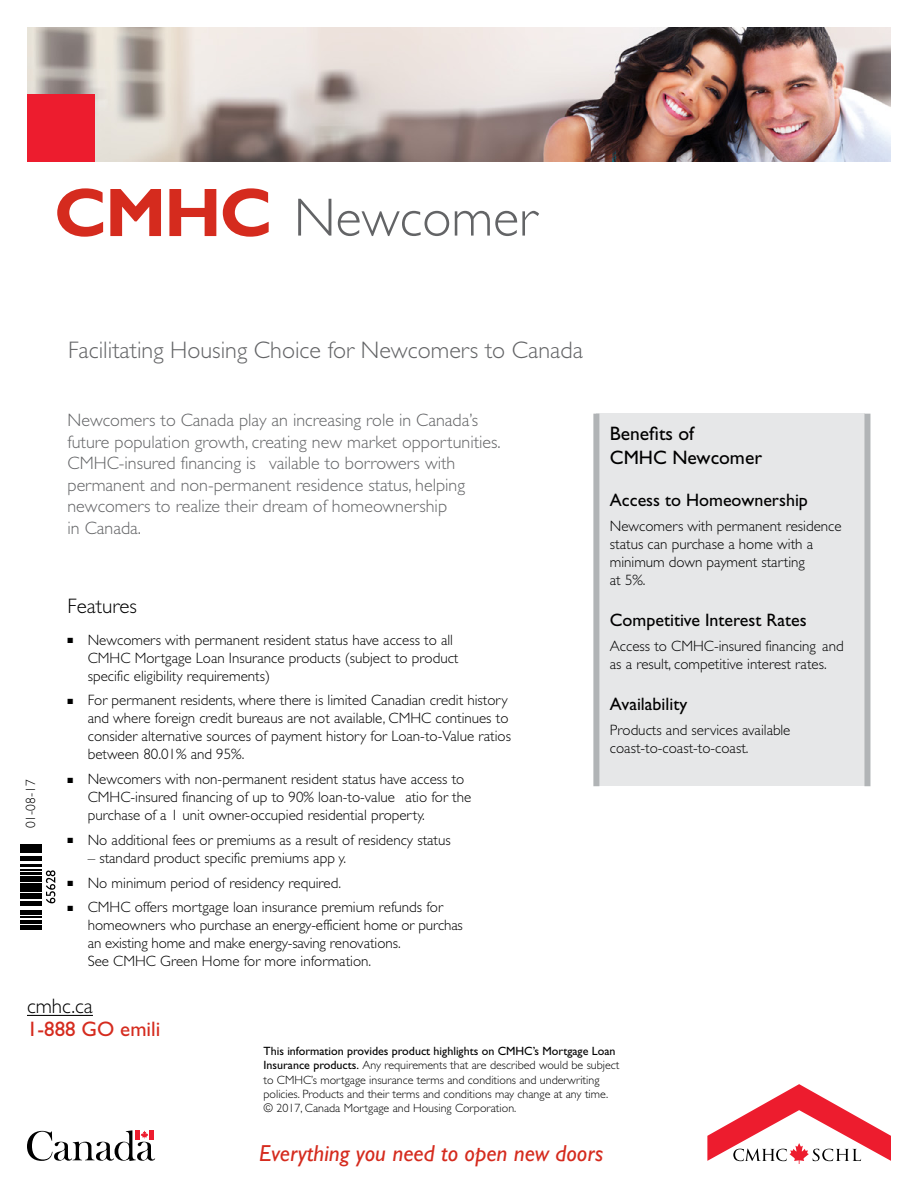
<style>
.page{position:relative;width:918px;height:1188px;background:#fff}
.page>*{position:absolute;margin:0;border:0;box-sizing:border-box;transform-origin:0 0}
.Title_H1{font:300 54px "Gill Sans Std";color:#636466}
.Subhead_H2{font:300 24px "Gill Sans Std";color:#636466}
.Tagline_p{font:italic 23.25px "Gill Sans Std";color:#d52b1e}
.URL_P{font:300 21px "Gill Sans Std";color:#000}
.Telephone_p{font:21px "Gill Sans Std";color:#d52b1e}
.Boxhead_H3{font:19.5px/23.4px "Gill Sans Std";color:#000}
.Intro_P{font:300 18px/21.6px "Gill Sans Std";color:#636466}
.Box_H4{font:18px "Gill Sans Std";color:#000}
.Box_P{font:300 15px/18px "Gill Sans Std";color:#000}
.Date_p{font:300 13.5px "Gill Sans Std";color:#000}
.Disclaimer_P{font:300 12px/14.4px "Gill Sans Std";color:#000}
.s1{font-weight:700;font-size:69px;color:#d52b1e}
.s2{font-weight:400}
</style>
<div class="page">
<img style="left:27px;top:27px;width:864px;height:135px">
<div style="left:27px;top:94px;width:67px;height:68px;background:#ed1c2e"></div>
<hr style="left:27px;top:1015px;width:66px;height:1px;background:#000">
<svg style="left:27px;top:1130px;width:128px;height:31px"></svg>
<svg style="left:707px;top:1084px;width:184px;height:80px"></svg>
<div style="left:596px;top:414px;width:268px;height:372px;background:#e6e7e8"></div>
<div style="left:593px;top:414px;width:6px;height:372px;background:#b1b4b6"></div>
<div style="left:864px;top:414px;width:6px;height:372px;background:#b1b4b6"></div>
<hr style="left:20px;top:928px;width:22px;height:2px;background:#000">
<svg style="left:20px;top:926px;width:22px;height:1px"></svg>
<hr style="left:20px;top:920px;width:22px;height:3px;background:#000">
<svg style="left:20px;top:914px;width:22px;height:4px"></svg>
<hr style="left:20px;top:910px;width:22px;height:3px;background:#000">
<hr style="left:20px;top:902px;width:22px;height:4px;background:#000">
<hr style="left:20px;top:865px;width:22px;height:2px;background:#000">
<svg style="left:20px;top:859px;width:22px;height:1px"></svg>
<hr style="left:20px;top:856px;width:22px;height:2px;background:#000">
<hr style="left:20px;top:849px;width:22px;height:4px;background:#000">
<svg style="left:20px;top:847px;width:22px;height:1px"></svg>
<hr style="left:20px;top:844px;width:22px;height:2px;background:#000">
<svg style="left:20px;top:869px;width:35px;height:34px"></svg>
<h1 class="Title_H1" style="left:54px;top:187px;width:485px"><span class="s1">CMHC</span> Newcomer</h1>
<h2 class="Subhead_H2" style="left:68px;top:336px;width:516px">Facilitating Housing Choice for Newcomers to Canada</h2>
<p class="Date_p" style="left:23px;top:828px;width:50px;rotate:-90deg">01-08-17</p>
<p class="Intro_P" style="left:68px;top:409px;width:435px">Newcomers to Canada play an increasing role in Canada’s future population growth, creating new market opportunities.<br>CMHC-insured financing is vailable to borrowers with permanent and non-permanent residence status, helping newcomers to realize their dream of homeownership<br>in Canada.</p>
<h3 class="URL_P" style="left:68px;top:594px;width:71px">Features</h3>
<p class="Box_P" style="left:88px;top:631px;width:372px;text-indent:-20px">■ Newcomers with permanent resident status have access to all<br>CMHC Mortgage Loan Insurance products (subject to product specific eligibility requirements)</p>
<p class="Box_P" style="left:88px;top:692px;width:425px;text-indent:-20px">■ For permanent residents, where there is limited Canadian credit history and where foreign credit bureaus are not available, CMHC continues to consider alternative sources of payment history for Loan-to-Value ratios between 80.01% and 95%.</p>
<p class="Box_P" style="left:88px;top:770px;width:385px;text-indent:-20px">■ Newcomers with non-permanent resident status have access to<br>CMHC-insured financing of up to 90% loan-to-value atio for the purchase of a 1 unit owner-occupied residential property.</p>
<p class="Box_P" style="left:68px;top:831px;width:385px">■ No additional fees or premiums as a result of residency status</p>
<p class="Box_P" style="left:88px;top:849px;width:260px">– standard product specific premiums app y.</p>
<p class="Box_P" style="left:68px;top:874px;width:275px">■ No minimum period of residency required.</p>
<p class="Box_P" style="left:88px;top:899px;width:377px;text-indent:-20px">■ CMHC offers mortgage loan insurance premium refunds for homeowners who purchase an energy-efficient home or purchas an existing home and make energy-saving renovations.<br>See CMHC Green Home for more information.</p>
<p class="URL_P" style="left:27px;top:994px;width:67px">cmhc.ca</p>
<p class="Telephone_p" style="left:27px;top:1017px;width:135px">1-888 GO emili</p>
<h3 class="Boxhead_H3" style="left:610px;top:422px;width:154px">Benefits of<br>CMHC Newcomer</h3>
<h4 class="Box_H4" style="left:610px;top:490px;width:200px">Access to Homeownership</h4>
<p class="Box_P" style="left:610px;top:517px;width:233px">Newcomers with permanent residence status can purchase a home with a minimum down payment starting<br>at 5%.</p>
<h4 class="Box_H4" style="left:610px;top:610px;width:198px">Competitive Interest Rates</h4>
<p class="Box_P" style="left:610px;top:637px;width:235px">Access to CMHC-insured financing and as a result, competitive interest rates.</p>
<h4 class="Box_H4" style="left:610px;top:694px;width:79px">Availability</h4>
<p class="Box_P" style="left:610px;top:721px;width:182px">Products and services available coast-to-coast-to-coast.</p>
<p class="Disclaimer_P" style="left:264px;top:1044px;width:358px"><span class="s2">This information provides product highlights on CMHC’s Mortgage Loan Insurance products.</span> Any requirements that are described would be subject to CMHC’s mortgage insurance terms and conditions and underwriting policies. Products and their terms and conditions may change at any time. © 2017, Canada Mortgage and Housing Corporation.</p>
<p class="Tagline_p" style="left:259px;top:1140px;width:346px">Everything you need to open new doors</p>
</div>
